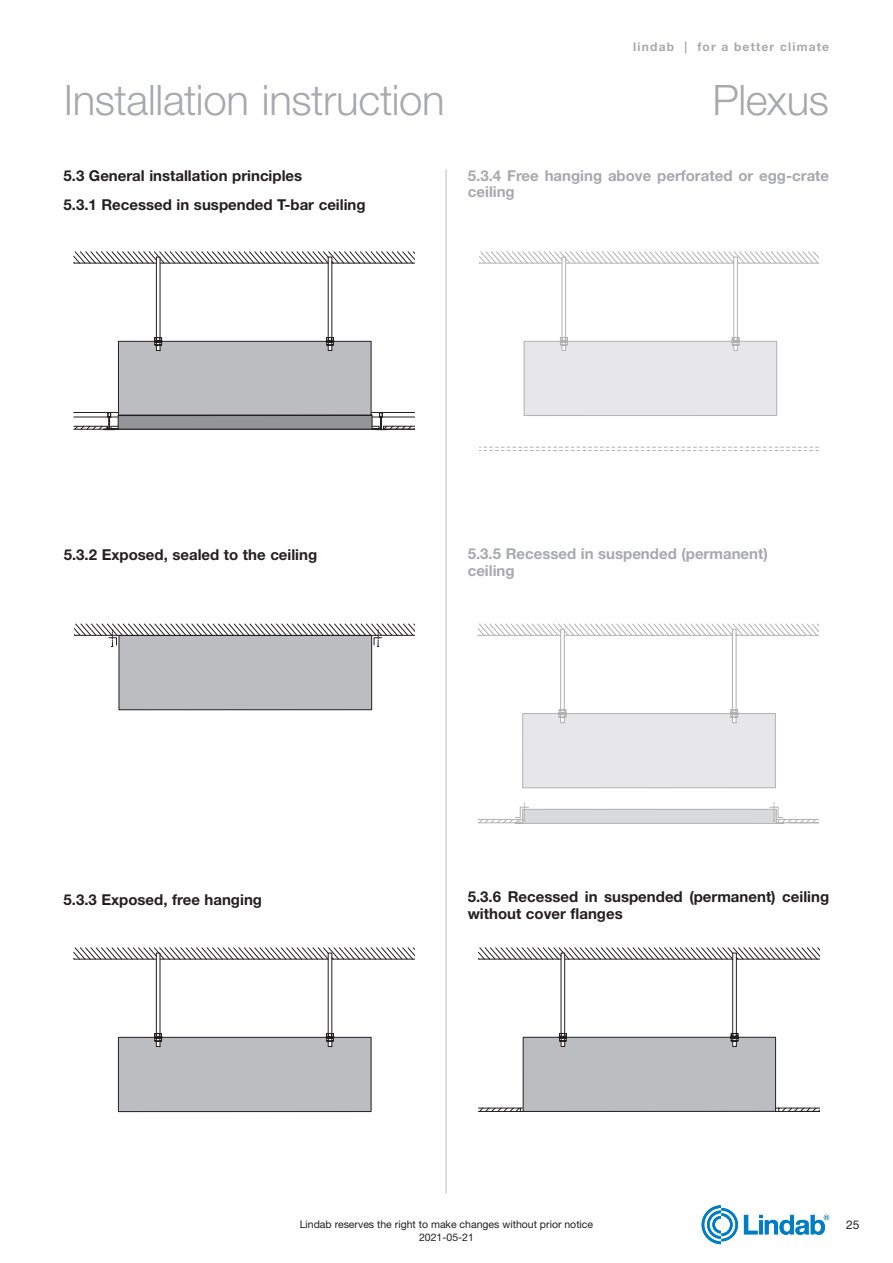
<style>
.page{position:relative;width:893px;height:1263px;background:#fff}
.page>*{position:absolute;margin:0;border:0;box-sizing:border-box;transform-origin:0 0}
.t1{font:300 42px "Helvetica Neue LT Pro";letter-spacing:-.01em;color:#a8a9ad}
.Subheading2-Black{font:700 15px/16.5px "Helvetica Neue LT Pro";color:#231f20}
.Subheading2-Black-2{font:700 15px/16.5px "Helvetica Neue LT Pro";color:#a8a9ad}
.t2{font:700 12px "Helvetica Neue LT Pro";letter-spacing:.1em;color:#a8a9ad}
.t3{font:12px "Helvetica Neue LT Pro";color:#231f20}
.t4{font:10.5px/12.6px "Helvetica Neue LT Pro";color:#231f20;text-align:center}
</style>
<div class="page">
<hr style="left:446px;top:169px;width:1px;height:1024px;background:#bcbdc0">
<svg style="left:74px;top:252px;width:341px;height:177px"></svg>
<hr style="left:332px;top:263px;width:83px;height:1px;background:#231f20">
<hr style="left:74px;top:263px;width:82px;height:1px;background:#231f20">
<svg style="left:104px;top:341px;width:311px;height:89px"></svg>
<svg style="left:110px;top:257px;width:270px;height:172px"></svg>
<div style="left:119px;top:635px;width:253px;height:75px;background:#bcbdc0"></div>
<div style="left:119px;top:635px;width:253px;height:75px;border:1px solid #231f20"></div>
<svg style="left:74px;top:624px;width:341px;height:23px"></svg>
<svg style="left:74px;top:948px;width:341px;height:164px"></svg>
<svg style="left:479px;top:447px;width:340px;height:4px"></svg>
<svg style="left:479px;top:252px;width:340px;height:164px"></svg>
<svg style="left:478px;top:948px;width:341px;height:164px"></svg>
<svg style="left:478px;top:624px;width:341px;height:11px"></svg>
<hr style="left:736px;top:635px;width:83px;height:1px;background:#231f20">
<hr style="left:478px;top:635px;width:83px;height:1px;background:#231f20">
<svg style="left:514px;top:629px;width:270px;height:195px"></svg>
<svg style="left:479px;top:801px;width:340px;height:22px"></svg>
<svg style="left:744px;top:1215px;width:85px;height:20px"></svg>
<svg style="left:702px;top:1205px;width:36px;height:39px"></svg>
<p class="t2" style="left:633px;top:39px;width:197px">lindab | for a better climate</p>
<h1 class="t1" style="left:64px;top:74px;width:383px">Installation instruction</h1>
<h1 class="t1" style="left:713px;top:74px;width:118px">Plexus</h1>
<p class="Subheading2-Black" style="left:64px;top:167px;width:240px">5.3 General installation principles</p>
<p class="Subheading2-Black" style="left:64px;top:196px;width:304px">5.3.1 Recessed in suspended T-bar ceiling</p>
<p class="Subheading2-Black-2" style="left:468px;top:167px;width:363px">5.3.4 Free hanging above perforated or egg-crate ceiling</p>
<p class="Subheading2-Black" style="left:64px;top:546px;width:255px">5.3.2 Exposed, sealed to the ceiling</p>
<p class="Subheading2-Black-2" style="left:468px;top:545px;width:302px">5.3.5 Recessed in suspended (permanent) ceiling</p>
<p class="Subheading2-Black" style="left:64px;top:891px;width:200px">5.3.3 Exposed, free hanging</p>
<p class="Subheading2-Black" style="left:468px;top:888px;width:363px">5.3.6 Recessed in suspended (permanent) ceiling without cover flanges</p>
<p class="t4" style="left:300px;top:1218px;width:295px">Lindab reserves the right to make changes without prior notice<br>2021-05-21</p>
<p class="t3" style="left:846px;top:1217px;width:15px">25</p>
</div>
